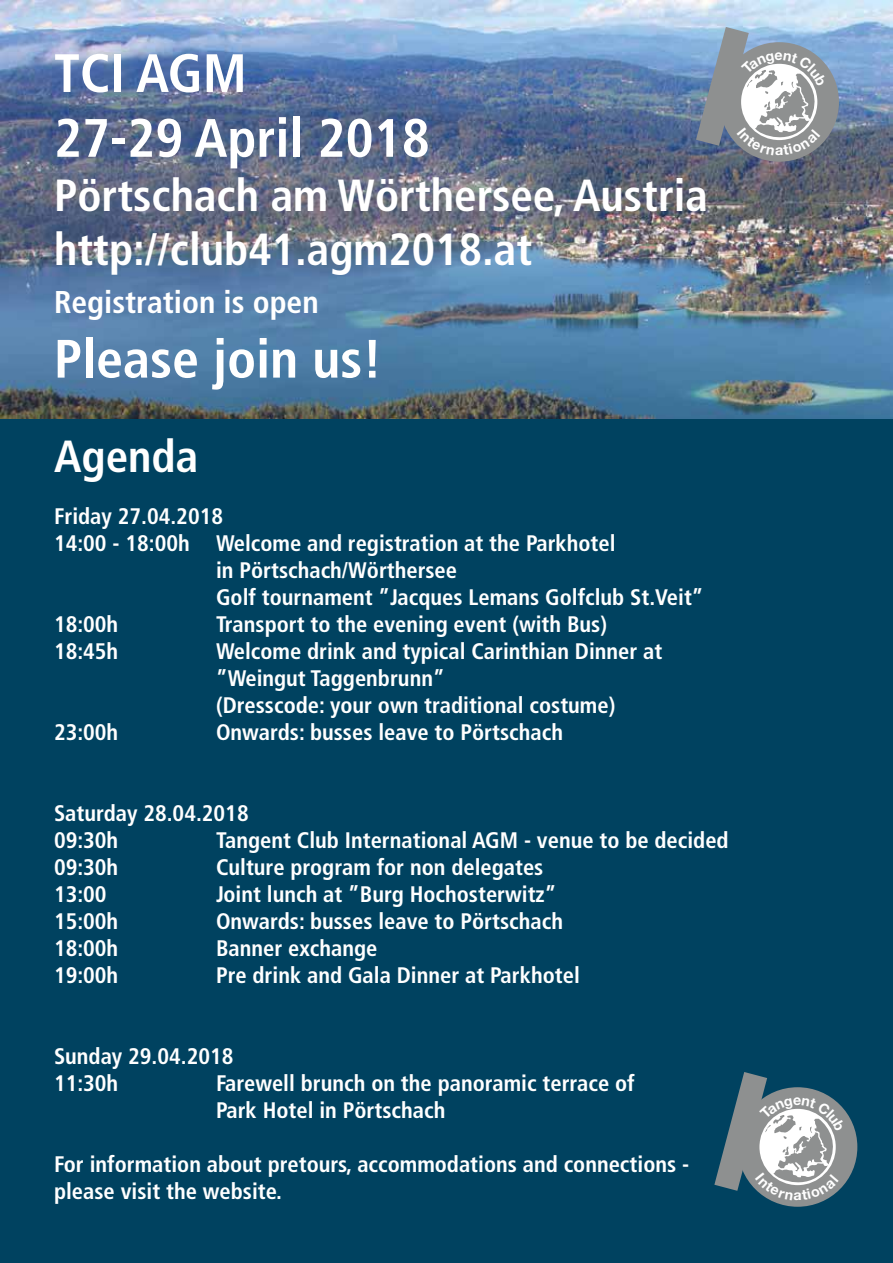
<style>
.page{position:relative;width:893px;height:1263px;background:#fff}
.page>*{position:absolute;margin:0;border:0;box-sizing:border-box;transform-origin:0 0}
.t1{font:700 condensed 54px/64.8px "Frutiger";color:#fff}
.t2{font:700 condensed 45px/54px "Frutiger";color:#fff}
.t3{font:700 condensed 31.5px "Frutiger";color:#fff}
.t4{font:700 condensed 22.5px/27px "Frutiger";color:#fff}
.t5{font:700 14.4px "Helvetica Neue";color:#fff}
</style>
<div class="page">
<div style="left:0;top:413px;width:893px;height:850px;background:#004260"></div>
<img style="left:0;top:0;width:893px;height:419px">
<div style="left:719px;top:42px;width:120px;height:120px;background:#8e9090;border-radius:50%"></div>
<svg style="left:696px;top:27px;width:131px;height:128px"></svg>
<svg style="left:714px;top:1072px;width:144px;height:135px"></svg>
<h1 class="t1" style="left:54px;top:41px;width:377px">TCI AGM<br>27-29 April 2018</h1>
<h2 class="t2" style="left:54px;top:168px;width:656px">Pörtschach am Wörthersee, Austria http://club41.agm2018.at</h2>
<h3 class="t3" style="left:54px;top:283px;width:266px">Registration is open</h3>
<h1 class="t1" style="left:54px;top:327px;width:330px">Please join us!</h1>
<h2 class="t2" style="left:54px;top:429px;width:146px">Agenda</h2>
<p class="t4" style="left:54px;top:503px;width:171px">Friday 27.04.2018</p>
<p class="t4" style="left:54px;top:530px;width:563px">14:00 - 18:00h Welcome and registration at the Parkhotel</p>
<p class="t4" style="left:216px;top:557px;width:243px">in Pörtschach/Wörthersee</p>
<p class="t4" style="left:216px;top:584px;width:489px">Golf tournament ”Jacques Lemans Golfclub St.Veit”</p>
<p class="t4" style="left:54px;top:611px;width:66px">18:00h</p>
<p class="t4" style="left:216px;top:611px;width:392px">Transport to the evening event (with Bus)</p>
<p class="t4" style="left:54px;top:638px;width:66px">18:45h</p>
<p class="t4" style="left:216px;top:638px;width:448px">Welcome drink and typical Carinthian Dinner at ”Weingut Taggenbrunn”<br>(Dresscode: your own traditional costume)</p>
<p class="t4" style="left:54px;top:719px;width:66px">23:00h</p>
<p class="t4" style="left:216px;top:719px;width:348px">Onwards: busses leave to Pörtschach</p>
<p class="t4" style="left:54px;top:800px;width:196px">Saturday 28.04.2018<br>09:30h</p>
<p class="t4" style="left:216px;top:827px;width:514px">Tangent Club International AGM - venue to be decided</p>
<p class="t4" style="left:54px;top:854px;width:66px">09:30h</p>
<p class="t4" style="left:216px;top:854px;width:329px">Culture program for non delegates</p>
<p class="t4" style="left:54px;top:881px;width:54px">13:00</p>
<p class="t4" style="left:216px;top:881px;width:342px">Joint lunch at ”Burg Hochosterwitz”</p>
<p class="t4" style="left:54px;top:908px;width:66px">15:00h</p>
<p class="t4" style="left:216px;top:908px;width:348px">Onwards: busses leave to Pörtschach</p>
<p class="t4" style="left:54px;top:935px;width:66px">18:00h</p>
<p class="t4" style="left:216px;top:935px;width:163px">Banner exchange</p>
<p class="t4" style="left:54px;top:962px;width:66px">19:00h</p>
<p class="t4" style="left:216px;top:962px;width:365px">Pre drink and Gala Dinner at Parkhotel</p>
<p class="t4" style="left:54px;top:1043px;width:181px">Sunday 29.04.2018<br>11:30h</p>
<p class="t4" style="left:216px;top:1070px;width:420px">Farewell brunch on the panoramic terrace of<br>Park Hotel in Pörtschach</p>
<p class="t4" style="left:54px;top:1151px;width:637px">For information about pretours, accommodations and connections - please visit the website.</p>
<p class="t5" style="left:775px;top:139px;width:10px">a</p>
<p class="t5" style="left:793px;top:1184px;width:10px">a</p>
</div>
